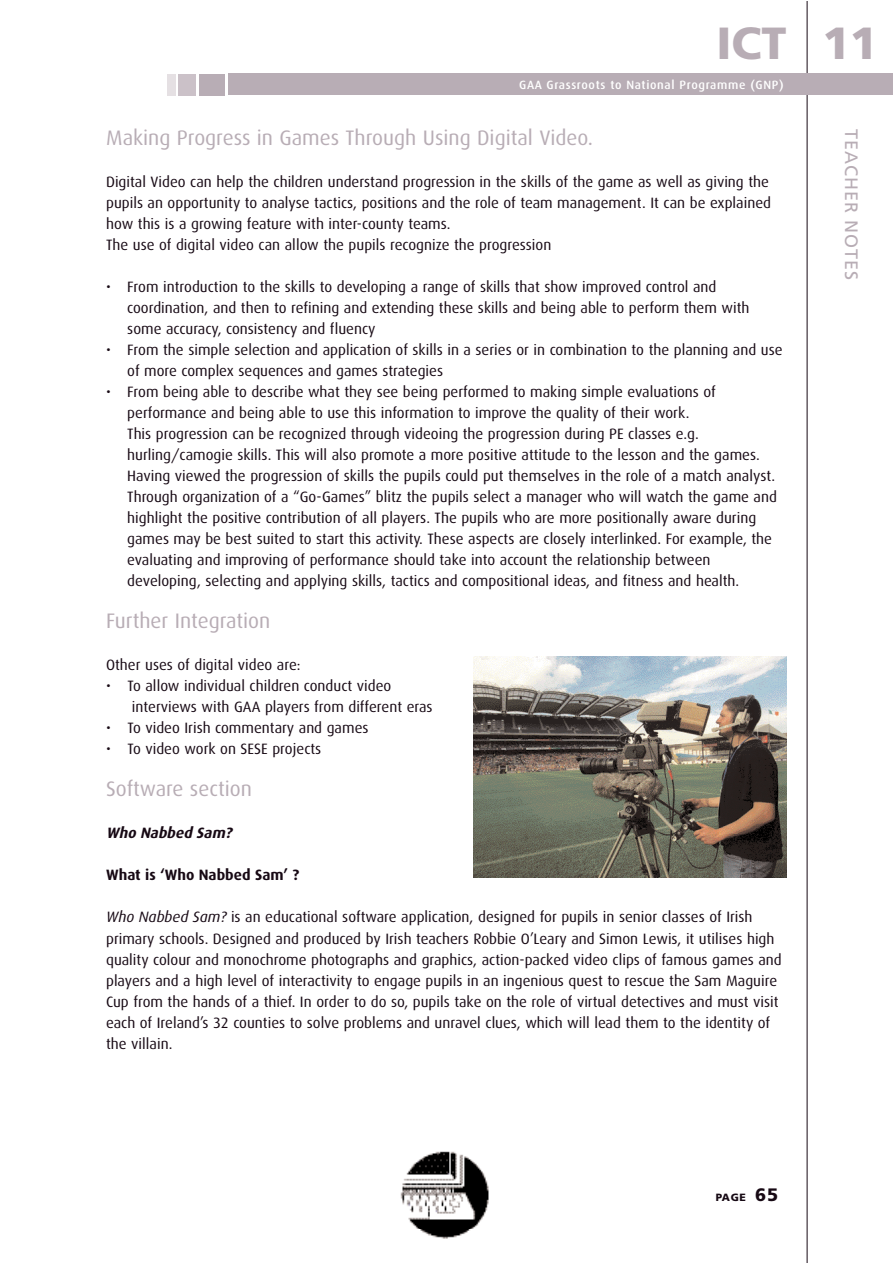
<style>
.page{position:relative;width:893px;height:1263px;background:#fff}
.page>*{position:absolute;margin:0;border:0;box-sizing:border-box;transform-origin:0 0}
.t1{font:900 45px "Frutiger";color:#b8adb5}
.t2{font:21px "Dax";color:#b8adb5}
.t3{font:18px "Frutiger";letter-spacing:.055em;color:#b8adb5}
.t4{font:15px/21px "Dax";color:#170914}
.t5{font:700 15px "Dax";color:#170914}
.t6{font:italic 700 15px "Dax";color:#170914}
.t7{font:500 12px "Dax";letter-spacing:.055em;color:#fff}
.t8{font:900 10.5px "Frutiger";color:#170914}
.s1{font-style:italic}
.s2{font-size:18px}
</style>
<div class="page">
<hr style="left:807px;top:1px;width:1px;height:1262px;background:#170914">
<div style="left:228px;top:74px;width:665px;height:21px;background:#b8adb5"></div>
<div style="left:199px;top:74px;width:26px;height:21px;background:#b8adb5"></div>
<div style="left:179px;top:74px;width:17px;height:21px;background:#cbc1c8"></div>
<div style="left:167px;top:74px;width:9px;height:21px;background:#e5e0e3"></div>
<img style="left:400px;top:1151px;width:89px;height:79px">
<img style="left:420px;top:1230px;width:50px;height:9px">
<img style="left:473px;top:656px;width:313px;height:221px">
<h1 class="t1" style="left:716px;top:25px;width:72px">ICT</h1>
<p class="t7" style="left:519px;top:79px;width:266px">GAA Grassroots to National Programme (GNP)</p>
<h2 class="t2" style="left:106px;top:128px;width:489px">Making Progress in Games Through Using Digital Video.</h2>
<p class="t4" style="left:106px;top:172px;width:666px">Digital Video can help the children understand progression in the skills of the game as well as giving the pupils an opportunity to analyse tactics, positions and the role of team management. It can be explained how this is a growing feature with inter-county teams.<br>The use of digital video can allow the pupils recognize the progression</p>
<p class="t4" style="left:127px;top:277px;width:624px;text-indent:-21px">• From introduction to the skills to developing a range of skills that show improved control and coordination, and then to refining and extending these skills and being able to perform them with some accuracy, consistency and fluency</p>
<p class="t4" style="left:127px;top:340px;width:657px;text-indent:-21px">• From the simple selection and application of skills in a series or in combination to the planning and use of more complex sequences and games strategies</p>
<p class="t4" style="left:127px;top:382px;width:651px;text-indent:-21px">• From being able to describe what they see being performed to making simple evaluations of performance and being able to use this information to improve the quality of their work.<br>This progression can be recognized through videoing the progression during PE classes e.g. hurling/camogie skills. This will also promote a more positive attitude to the lesson and the games.<br>Having viewed the progression of skills the pupils could put themselves in the role of a match analyst.<br>Through organization of a “Go-Games” blitz the pupils select a manager who will watch the game and highlight the positive contribution of all players. The pupils who are more positionally aware during games may be best suited to start this activity. These aspects are closely interlinked. For example, the evaluating and improving of performance should take into account the relationship between developing, selecting and applying skills, tactics and compositional ideas, and fitness and health.</p>
<h2 class="t2" style="left:106px;top:611px;width:166px">Further Integration</h2>
<p class="t4" style="left:106px;top:655px;width:196px">Other uses of digital video are:</p>
<p class="t4" style="left:132px;top:676px;width:302px;text-indent:-26px">• To allow individual children conduct video interviews with GAA players from different eras</p>
<p class="t4" style="left:106px;top:718px;width:264px">• To video Irish commentary and games</p>
<p class="t4" style="left:106px;top:739px;width:217px">• To video work on SESE projects</p>
<h2 class="t2" style="left:106px;top:779px;width:147px">Software section</h2>
<p class="t6" style="left:106px;top:826px;width:130px">Who Nabbed Sam?</p>
<p class="t5" style="left:106px;top:868px;width:195px">What is ‘Who Nabbed Sam’ ?</p>
<p class="t4" style="left:106px;top:907px;width:677px"><span class="s1">Who Nabbed Sam?</span> is an educational software application, designed for pupils in senior classes of Irish primary schools. Designed and produced by Irish teachers Robbie O’Leary and Simon Lewis, it utilises high quality colour and monochrome photographs and graphics, action-packed video clips of famous games and players and a high level of interactivity to engage pupils in an ingenious quest to rescue the Sam Maguire Cup from the hands of a thief. In order to do so, pupils take on the role of virtual detectives and must visit each of Ireland’s 32 counties to solve problems and unravel clues, which will lead them to the identity of the villain.</p>
<h1 class="t1" style="left:822px;top:25px;width:57px">11</h1>
<p class="t3" style="left:859px;top:129px;width:153px;rotate:90deg">TEACHER NOTES</p>
<p class="t8" style="left:716px;top:1193px;width:64px">PAGE <span class="s2">65</span></p>
</div>
